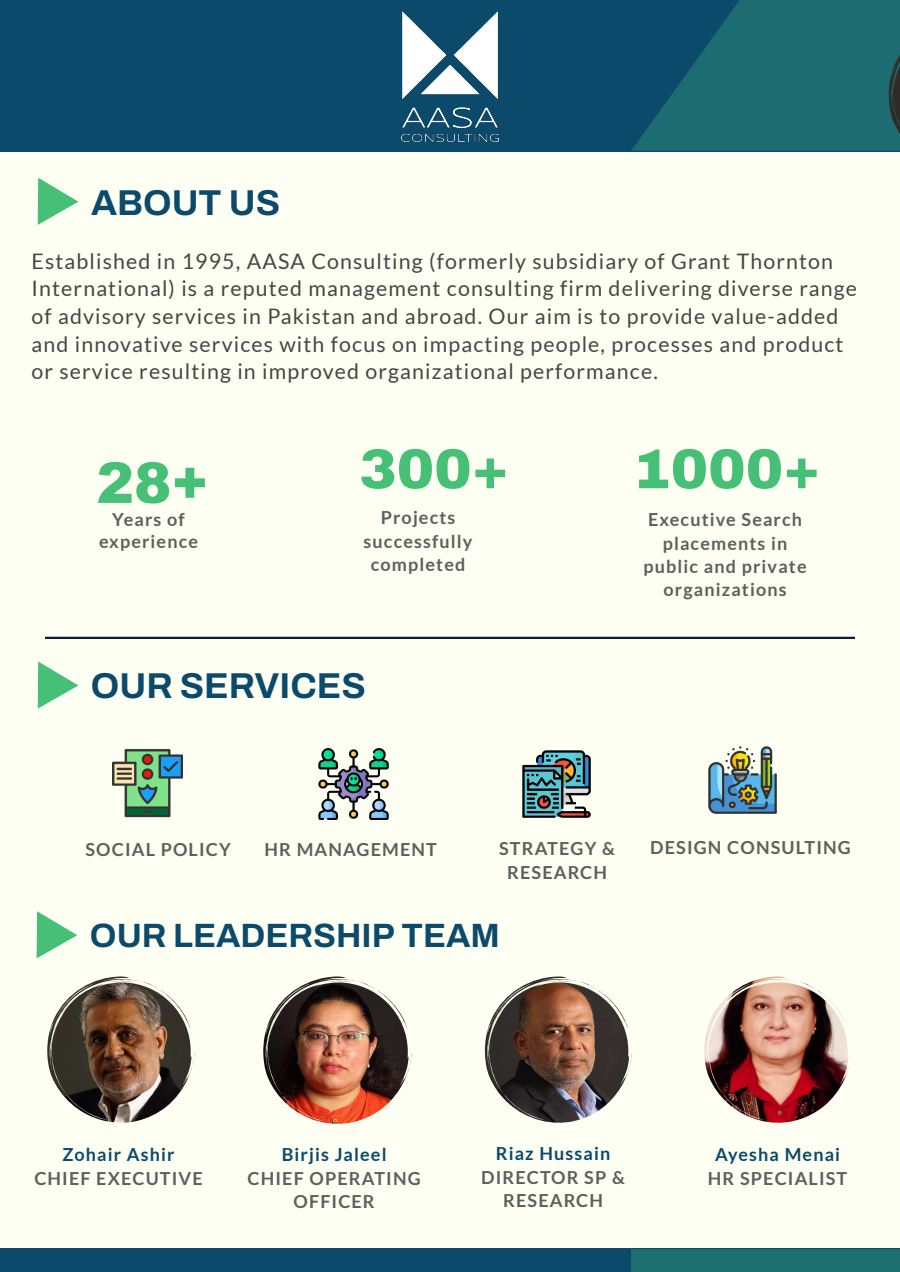
<style>
.page{position:relative;width:900px;height:1272px;background:#fefff3}
.page>*{position:absolute;margin:0;border:0;box-sizing:border-box;transform-origin:0 0}
.t1{font:900 56.25px "Archivo";color:#46c077}
.t2{font:900 56.25px "Arial";color:#46c077}
.t3{font:700 36px "Archivo";color:#0b4a6b}
.t4{font:700 33.75px "Archivo";color:#0b4a6b}
.t5{font:21.35px/27.6px "Lato";letter-spacing:.055em;color:#464646}
.t6{font:700 18px/23.6px "Lato";letter-spacing:.06em;color:#5f5f5f;text-align:center}
.t7{font:700 18px "Lato";letter-spacing:.06em;color:#0b4a6b}
</style>
<div class="page">
<div style="left:0;top:0;width:900px;height:152px;background:#0b4a6b"></div>
<hr style="left:45px;top:637px;width:810px;height:2px;background:#0e1a3f">
<img style="left:402px;top:11px;width:96px;height:131px">
<svg style="left:38px;top:178px;width:41px;height:47px"></svg>
<svg style="left:38px;top:661px;width:41px;height:48px"></svg>
<svg style="left:631px;top:0;width:269px;height:151px"></svg>
<img style="left:112px;top:749px;width:70px;height:69px">
<img style="left:318px;top:748px;width:71px;height:71px">
<img style="left:522px;top:750px;width:69px;height:68px">
<img style="left:708px;top:746px;width:69px;height:68px">
<svg style="left:37px;top:911px;width:41px;height:47px"></svg>
<img style="left:47px;top:976px;width:148px;height:147px">
<img style="left:888px;top:20px;width:12px;height:131px">
<img style="left:704px;top:976px;width:145px;height:147px">
<img style="left:263px;top:976px;width:149px;height:148px">
<div style="left:0;top:1249px;width:900px;height:23px;background:#0b4a6b"></div>
<div style="left:631px;top:1249px;width:269px;height:23px;background:#1d6e6e"></div>
<img style="left:485px;top:976px;width:147px;height:147px">
<h2 class="t3" style="left:91px;top:183px;width:191px">ABOUT US</h2>
<p class="t5" style="left:31px;top:247px;width:827px">Established in 1995, AASA Consulting (formerly subsidiary of Grant Thornton International) is a reputed management consulting firm delivering diverse range of advisory services in Pakistan and abroad. Our aim is to provide value-added and innovative services with focus on impacting people, processes and product or service resulting in improved organizational performance.</p>
<h1 class="t2" style="left:97px;top:441px;width:114px">28+</h1>
<p class="t6" style="left:99px;top:509px;width:101px;line-height:21.4px">Years of experience</p>
<h1 class="t1" style="left:359px;top:439px;width:151px">300+</h1>
<p class="t6" style="left:364px;top:505px;width:110px">Projects successfully completed</p>
<h2 class="t3" style="left:91px;top:666px;width:277px">OUR SERVICES</h2>
<h1 class="t1" style="left:633px;top:439px;width:189px">1000+</h1>
<p class="t6" style="left:644px;top:508px;width:165px;line-height:23.2px">Executive Search placements in public and private organizations</p>
<p class="t6" style="left:86px;top:837px;width:147px">SOCIAL POLICY</p>
<p class="t6" style="left:264px;top:837px;width:174px">HR MANAGEMENT</p>
<p class="t6" style="left:499px;top:836px;width:117px">STRATEGY &amp;<br>RESEARCH</p>
<p class="t6" style="left:650px;top:835px;width:202px">DESIGN CONSULTING</p>
<h3 class="t4" style="left:90px;top:918px;width:411px">OUR LEADERSHIP TEAM</h3>
<p class="t7" style="left:63px;top:1143px;width:113px">Zohair Ashir</p>
<p class="t6" style="left:34px;top:1166px;width:170px">CHIEF EXECUTIVE</p>
<p class="t7" style="left:282px;top:1143px;width:106px">Birjis Jaleel</p>
<p class="t6" style="left:248px;top:1166px;width:175px">CHIEF OPERATING<br>OFFICER</p>
<p class="t7" style="left:496px;top:1142px;width:116px">Riaz Hussain</p>
<p class="t6" style="left:481px;top:1165px;width:145px">DIRECTOR SP &amp;<br>RESEARCH</p>
<p class="t7" style="left:715px;top:1143px;width:127px">Ayesha Menai</p>
<p class="t6" style="left:708px;top:1166px;width:141px">HR SPECIALIST</p>
</div>
